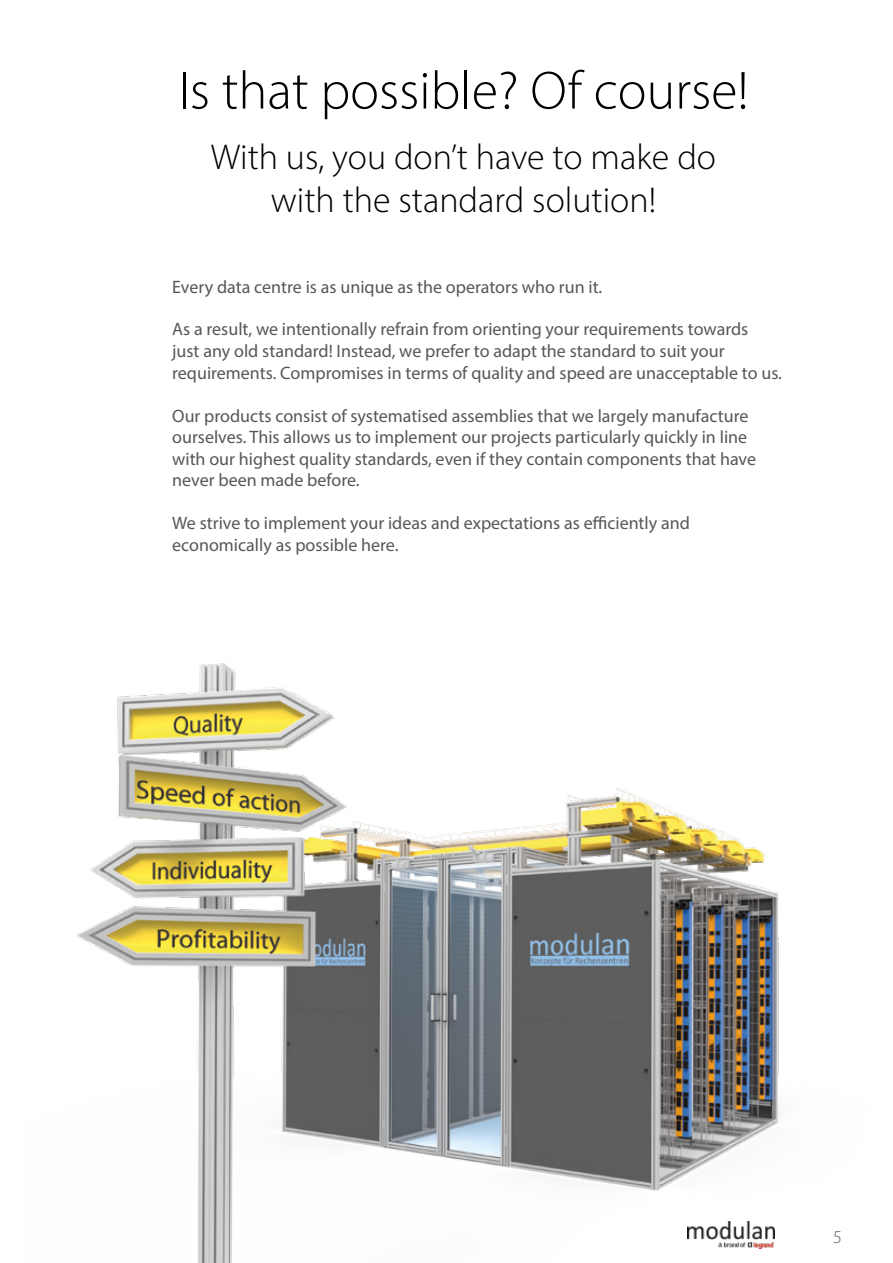
<style>
.page{position:relative;width:893px;height:1263px;background:#fff}
.page>*{position:absolute;margin:0;border:0;box-sizing:border-box;transform-origin:0 0}
.t1{font:300 54px "Myriad Pro";color:#000}
.t2{font:300 36px/43.2px "Myriad Pro";color:#000;text-align:center}
.t3{font:18px/21.6px "Myriad Pro";color:#575756}
.t4{font:300 18px "Myriad Pro";color:#575756}
</style>
<div class="page">
<img style="left:76px;top:663px;width:703px;height:600px">
<img style="left:687px;top:1221px;width:87px;height:27px">
<h1 class="t1" style="left:178px;top:58px;width:572px">Is that possible? Of course!</h1>
<h2 class="t2" style="left:211px;top:135px;width:507px">With us, you don’t have to make do with the standard solution!</h2>
<p class="t3" style="left:172px;top:275px;width:432px">Every data centre is as unique as the operators who run it.</p>
<p class="t3" style="left:172px;top:318px;width:611px">As a result, we intentionally refrain from orienting your requirements towards<br>just any old standard! Instead, we prefer to adapt the standard to suit your requirements. Compromises in terms of quality and speed are unacceptable to us.</p>
<p class="t3" style="left:172px;top:404px;width:585px">Our products consist of systematised assemblies that we largely manufacture ourselves. This allows us to implement our projects particularly quickly in line with our highest quality standards, even if they contain components that have never been made before.</p>
<p class="t3" style="left:172px;top:512px;width:519px">We strive to implement your ideas and expectations as efficiently and economically as possible here.</p>
<p class="t4" style="left:833px;top:1226px;width:10px">5</p>
</div>
